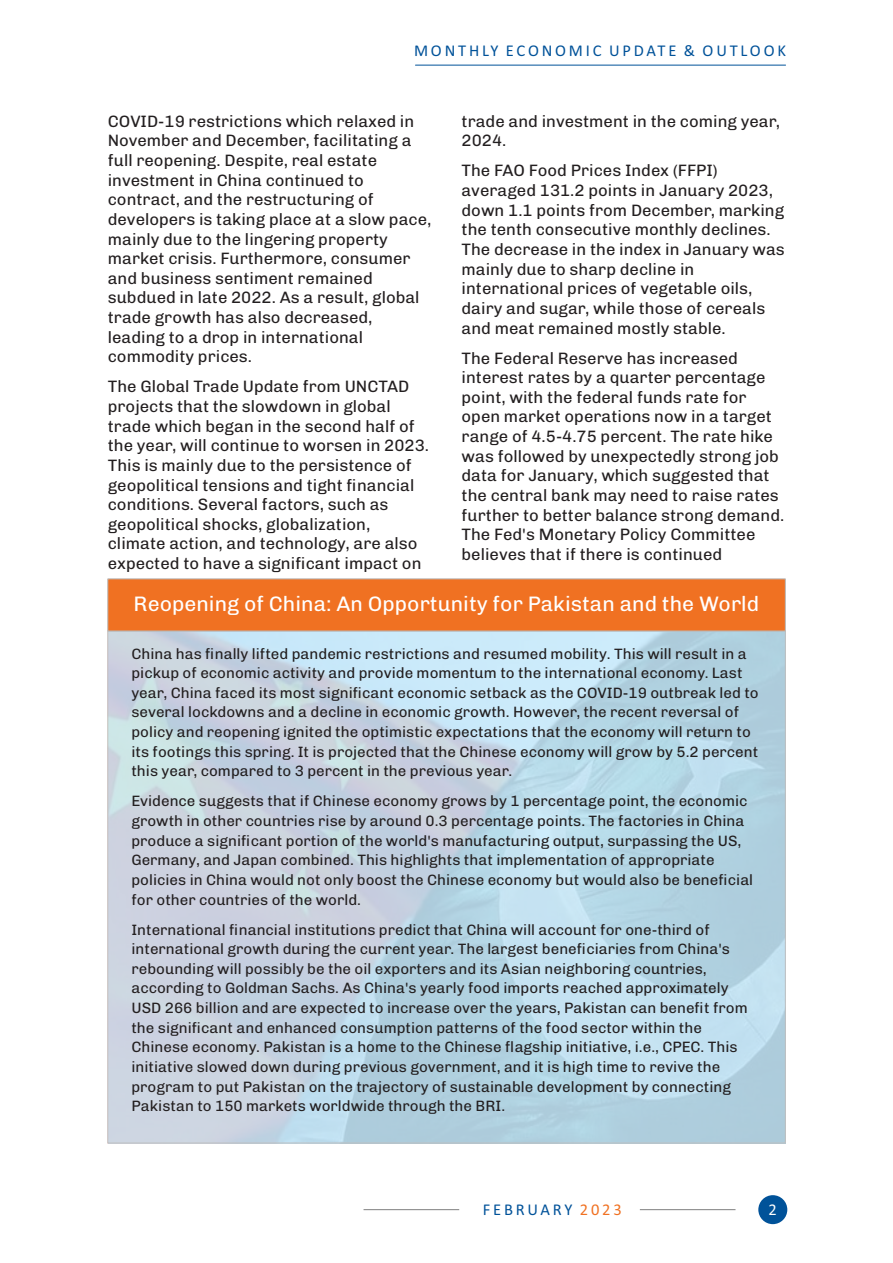
<style>
.page{position:relative;width:893px;height:1263px;background:#fff}
.page>*{position:absolute;margin:0;border:0;box-sizing:border-box;transform-origin:0 0}
.t1{font:21px "Chivo";color:#fff}
.t2{font:16.5px/19.6px "Chivo";color:#231f20}
.t3{font:16.5px "Calibri";letter-spacing:.17em;color:#005299}
.t4{font:16.5px "Calibri";color:#fff}
.t5{font:15px/19.6px "Chivo";color:#231f20}
.s1{color:#f07122}
</style>
<div class="page">
<hr style="left:415px;top:65px;width:371px;height:1px;background:#005299">
<div style="left:758px;top:1195px;width:29px;height:29px;background:#005299;border-radius:50%"></div>
<hr style="left:364px;top:1209px;width:95px;height:1px;background:#808080">
<hr style="left:640px;top:1209px;width:95px;height:1px;background:#808080">
<div style="left:107px;top:578px;width:679px;height:53px;background:#f07122"></div>
<p class="t3" style="left:414px;top:44px;width:373px">MONTHLY ECONOMIC UPDATE &amp; OUTLOOK</p>
<p class="t2" style="left:108px;top:111px;width:325px">COVID-19 restrictions which relaxed in November and December, facilitating a full reopening. Despite, real estate investment in China continued to contract, and the restructuring of developers is taking place at a slow pace, mainly due to the lingering property market crisis. Furthermore, consumer and business sentiment remained subdued in late 2022. As a result, global trade growth has also decreased, leading to a drop in international commodity prices.</p>
<p class="t2" style="left:108px;top:377px;width:323px">The Global Trade Update from UNCTAD projects that the slowdown in global trade which began in the second half of the year, will continue to worsen in 2023.<br>This is mainly due to the persistence of geopolitical tensions and tight financial conditions. Several factors, such as geopolitical shocks, globalization, climate action, and technology, are also expected to have a significant impact on</p>
<p class="t2" style="left:462px;top:111px;width:320px">trade and investment in the coming year,<br>2024.</p>
<p class="t2" style="left:462px;top:161px;width:325px">The FAO Food Prices Index (FFPI) averaged 131.2 points in January 2023, down 1.1 points from December, marking the tenth consecutive monthly declines.<br>The decrease in the index in January was mainly due to sharp decline in international prices of vegetable oils, dairy and sugar, while those of cereals and meat remained mostly stable.</p>
<p class="t2" style="left:462px;top:348px;width:324px">The Federal Reserve has increased interest rates by a quarter percentage point, with the federal funds rate for open market operations now in a target range of 4.5-4.75 percent. The rate hike was followed by unexpectedly strong job data for January, which suggested that the central bank may need to raise rates further to better balance strong demand.<br>The Fed's Monetary Policy Committee believes that if there is continued</p>
<h1 class="t1" style="left:134px;top:591px;width:627px">Reopening of China: An Opportunity for Pakistan and the World</h1>
<p class="t5" style="left:131px;top:643px;width:629px">China has finally lifted pandemic restrictions and resumed mobility. This will result in a pickup of economic activity and provide momentum to the international economy. Last year, China faced its most significant economic setback as the COVID-19 outbreak led to several lockdowns and a decline in economic growth. However, the recent reversal of policy and reopening ignited the optimistic expectations that the economy will return to its footings this spring. It is projected that the Chinese economy will grow by 5.2 percent this year, compared to 3 percent in the previous year.</p>
<p class="t5" style="left:131px;top:791px;width:623px">Evidence suggests that if Chinese economy grows by 1 percentage point, the economic growth in other countries rise by around 0.3 percentage points. The factories in China produce a significant portion of the world's manufacturing output, surpassing the US, Germany, and Japan combined. This highlights that implementation of appropriate policies in China would not only boost the Chinese economy but would also be beneficial for other countries of the world.</p>
<p class="t5" style="left:131px;top:919px;width:618px">International financial institutions predict that China will account for one-third of international growth during the current year. The largest beneficiaries from China's rebounding will possibly be the oil exporters and its Asian neighboring countries, according to Goldman Sachs. As China's yearly food imports reached approximately USD 266 billion and are expected to increase over the years, Pakistan can benefit from the significant and enhanced consumption patterns of the food sector within the Chinese economy. Pakistan is a home to the Chinese flagship initiative, i.e., CPEC. This initiative slowed down during previous government, and it is high time to revive the program to put Pakistan on the trajectory of sustainable development by connecting Pakistan to 150 markets worldwide through the BRI.</p>
<p class="t3" style="left:483px;top:1202px;width:140px">FEBRUARY <span class="s1">2023</span></p>
<p class="t4" style="left:768px;top:1202px;width:10px">2</p>
</div>
